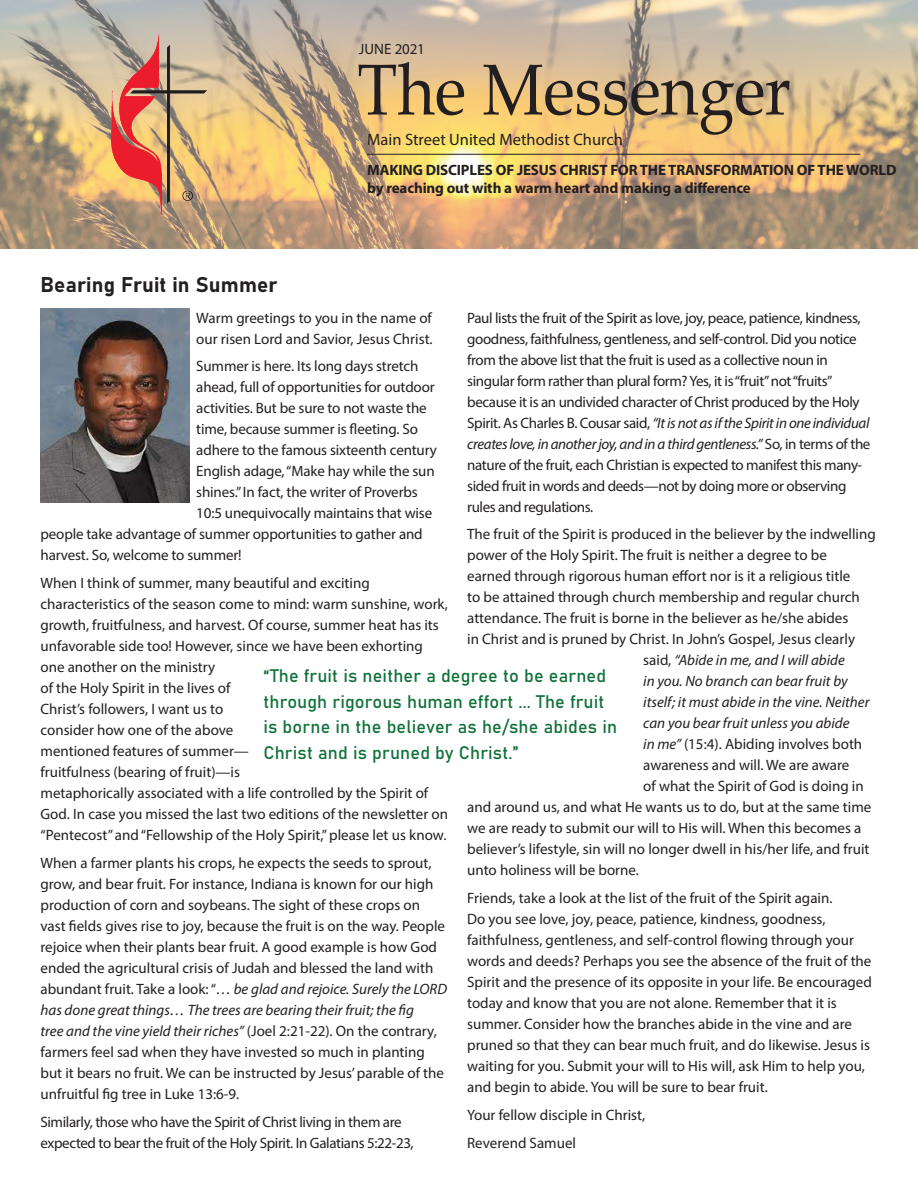
<style>
.page{position:relative;width:918px;height:1188px;background:#fff}
.page>*{position:absolute;margin:0;border:0;box-sizing:border-box;transform-origin:0 0}
.t1{font:72px "Book Antiqua";color:#231f20;scale:.9 1}
.t2{font:21px "Bahnschrift";letter-spacing:.01em;color:#231f20}
.t3{font:18px/25.5px "Bahnschrift";letter-spacing:.01em;color:#10713a}
.t4{font:16.5px "Myriad Pro";color:#231f20}
.t5{font:15px/21px "Myriad Pro";color:#231f20}
.t6{font:15px/21px "Myriad Pro";letter-spacing:-.025em;color:#231f20}
.t7{font:italic 15px "Myriad Pro";color:#231f20}
.t8{font:700 15px/18px "Myriad Pro";letter-spacing:-.01em;color:#231f20}
.s1{font-style:italic}
.s2{font-style:normal}
</style>
<div class="page">
<img style="left:0;top:0;width:918px;height:248px">
<hr style="left:367px;top:154px;width:493px;height:1px;background:#231f20">
<img style="left:40px;top:308px;width:150px;height:195px">
<img style="left:40px;top:27px;width:234px;height:194px">
<p class="t5" style="left:359px;top:39px;width:68px">JUNE 2021</p>
<h2 class="t2" style="left:40px;top:268px;width:239px">Bearing Fruit in Summer</h2>
<h1 class="t1" style="left:357px;top:40px;width:483px">The Messenger</h1>
<p class="t8" style="left:367px;top:161px;width:531px">MAKING DISCIPLES OF JESUS CHRIST FOR THE TRANSFORMATION OF THE WORLD by reaching out with a warm heart and making a difference</p>
<p class="t4" style="left:367px;top:129px;width:257px">Main Street United Methodist Church</p>
<p class="t5" style="left:196px;top:307px;width:238px">Warm greetings to you in the name of our risen Lord and Savior, Jesus Christ.</p>
<p class="t5" style="left:196px;top:356px;width:224px">Summer is here. Its long days stretch</p>
<p class="t5" style="left:196px;top:377px;width:240px">ahead, full of opportunities for outdoor</p>
<p class="t5" style="left:196px;top:398px;width:232px">activities. But be sure to not waste the</p>
<p class="t5" style="left:196px;top:419px;width:223px">time, because summer is fleeting. So</p>
<p class="t5" style="left:196px;top:440px;width:242px">adhere to the famous sixteenth century</p>
<p class="t5" style="left:196px;top:461px;width:240px">English adage, “Make hay while the sun</p>
<p class="t5" style="left:196px;top:482px;width:223px">shines.” In fact, the writer of Proverbs</p>
<p class="t5" style="left:196px;top:503px;width:237px">10:5 unequivocally maintains that wise</p>
<p class="t5" style="left:40px;top:524px;width:384px">people take advantage of summer opportunities to gather and</p>
<p class="t5" style="left:40px;top:545px;width:203px">harvest. So, welcome to summer!</p>
<p class="t5" style="left:40px;top:572px;width:409px">When I think of summer, many beautiful and exciting characteristics of the season come to mind: warm sunshine, work, growth, fruitfulness, and harvest. Of course, summer heat has its unfavorable side too! However, since we have been exhorting one another on the ministry<br>of the Holy Spirit in the lives of<br>Christ’s followers, I want us to<br>consider how one of the above<br>mentioned features of summer—<br>fruitfulness (bearing of fruit)—is<br>metaphorically associated with a life controlled by the Spirit of God. In case you missed the last two editions of the newsletter on “Pentecost” and “Fellowship of the Holy Spirit,” please let us know.</p>
<p class="t5" style="left:40px;top:852px;width:408px">When a farmer plants his crops, he expects the seeds to sprout, grow, and bear fruit. For instance, Indiana is known for our high production of corn and soybeans. The sight of these crops on vast fields gives rise to joy, because the fruit is on the way. People rejoice when their plants bear fruit. A good example is how God ended the agricultural crisis of Judah and blessed the land with abundant fruit. Take a look: “<span class="s1">… be glad and rejoice. Surely the LORD has done great things… The trees are bearing their fruit; the fig<br>tree and the vine yield their riches”</span> (Joel 2:21-22). On the contrary, farmers feel sad when they have invested so much in planting but it bears no fruit. We can be instructed by Jesus’ parable of the unfruitful fig tree in Luke 13:6-9.</p>
<p class="t6" style="left:40px;top:1111px;width:375px">Similarly, those who have the Spirit of Christ living in them are expected to bear the fruit of the Holy Spirit. In Galatians 5:22-23,</p>
<p class="t6" style="left:467px;top:307px;width:405px">Paul lists the fruit of the Spirit as love, joy, peace, patience, kindness, goodness, faithfulness, gentleness, and self-control. Did you notice from the above list that the fruit is used as a collective noun in singular form rather than plural form? Yes, it is “fruit” not “fruits” because it is an undivided character of Christ produced by the Holy Spirit. As Charles B. Cousar said, <span class="s1">“It is not as if the Spirit in one individual creates love, in another joy, and in a third gentleness.”</span> So, in terms of the nature of the fruit, each Christian is expected to manifest this many&shy;sided fruit in words and deeds—not by doing more or observing rules and regulations.</p>
<p class="t5" style="left:467px;top:524px;width:410px">The fruit of the Spirit is produced in the believer by the indwelling</p>
<p class="t5" style="left:467px;top:545px;width:361px">power of the Holy Spirit. The fruit is neither a degree to be</p>
<p class="t5" style="left:467px;top:566px;width:385px">earned through rigorous human effort nor is it a religious title</p>
<p class="t5" style="left:467px;top:587px;width:394px">to be attained through church membership and regular church</p>
<p class="t5" style="left:467px;top:608px;width:383px">attendance. The fruit is borne in the believer as he/she abides</p>
<p class="t5" style="left:467px;top:629px;width:389px">in Christ and is pruned by Christ. In John’s Gospel, Jesus clearly</p>
<p class="t7" style="left:643px;top:651px;width:203px"><span class="s2">said,</span> “Abide in me, and I will abide</p>
<p class="t7" style="left:643px;top:672px;width:206px">in you. No branch can bear fruit by</p>
<p class="t7" style="left:643px;top:693px;width:228px">itself; it must abide in the vine. Neither</p>
<p class="t7" style="left:643px;top:714px;width:208px">can you bear fruit unless you abide</p>
<p class="t5" style="left:643px;top:734px;width:220px"><span class="s1">in me”</span> (15:4). Abiding involves both</p>
<p class="t5" style="left:643px;top:755px;width:208px">awareness and will. We are aware</p>
<p class="t5" style="left:643px;top:776px;width:222px">of what the Spirit of God is doing in</p>
<p class="t5" style="left:467px;top:797px;width:406px">and around us, and what He wants us to do, but at the same time</p>
<p class="t5" style="left:467px;top:818px;width:396px">we are ready to submit our will to His will. When this becomes a</p>
<p class="t5" style="left:467px;top:839px;width:404px">believer’s lifestyle, sin will no longer dwell in his/her life, and fruit</p>
<p class="t5" style="left:467px;top:860px;width:173px">unto holiness will be borne.</p>
<p class="t5" style="left:467px;top:887px;width:406px">Friends, take a look at the list of the fruit of the Spirit again.<br>Do you see love, joy, peace, patience, kindness, goodness, faithfulness, gentleness, and self-control flowing through your words and deeds? Perhaps you see the absence of the fruit of the Spirit and the presence of its opposite in your life. Be encouraged today and know that you are not alone. Remember that it is summer. Consider how the branches abide in the vine and are pruned so that they can bear much fruit, and do likewise. Jesus is waiting for you. Submit your will to His will, ask Him to help you, and begin to abide. You will be sure to bear fruit.</p>
<p class="t5" style="left:467px;top:1101px;width:180px;line-height:27.8px">Your fellow disciple in Christ,<br>Reverend Samuel</p>
<p class="t3" style="left:263px;top:662px;width:355px">“The fruit is neither a degree to be earned through rigorous human effort ... The fruit is borne in the believer as he/she abides in Christ and is pruned by Christ.”</p>
</div>
